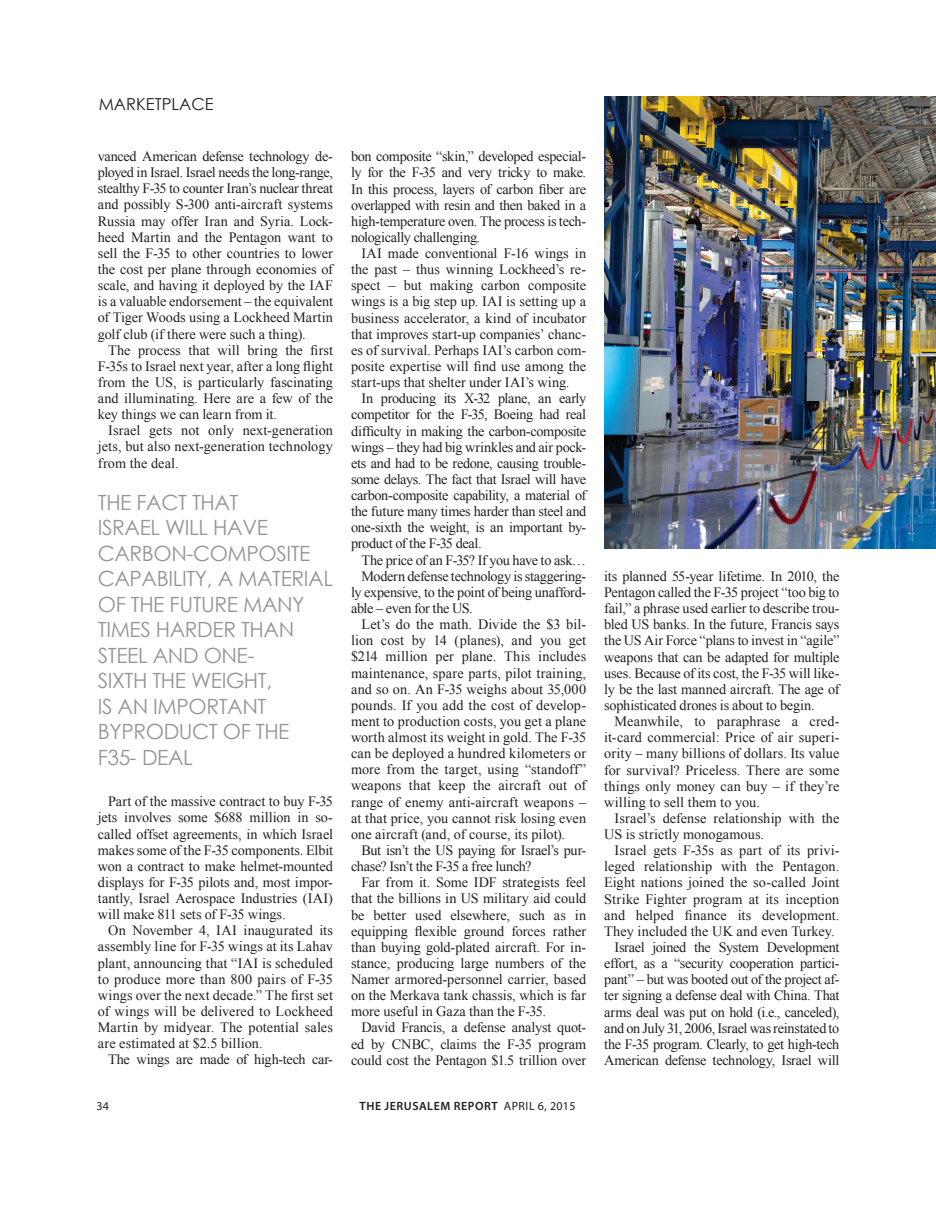
<style>
.page{position:relative;width:936px;height:1212px;background:#fff}
.page>*{position:absolute;margin:0;border:0;box-sizing:border-box;transform-origin:0 0}
.t1{font:21px/25.5px "Century Gothic";letter-spacing:-.02em;color:#939598}
.t2{font:16.5px "Century Gothic";color:#231f20}
.t3{font:14.25px/16.2px "Times New Roman";letter-spacing:-.005em;color:#231f20;text-align:justify}
.t4{font:14.25px "Times New Roman";letter-spacing:-.025em;color:#231f20}
.t5{font:14.25px "Times New Roman";letter-spacing:-.03em;color:#231f20}
.t6{font:600 12px "Myriad Pro";letter-spacing:.045em;color:#231f20}
.t7{font:12px "Myriad Pro";color:#231f20}
.s1{font-weight:400}
</style>
<div class="page">
<img style="left:604px;top:97px;width:331px;height:452px">
<p class="t2" style="left:99px;top:93px;width:116px">MARKETPLACE</p>
<p class="t3" style="left:98px;top:148px;width:237px">vanced American defense technology de&shy;ployed in Israel. Israel needs the long-range, stealthy F-35 to counter Iran’s nuclear threat and possibly S-300 anti-aircraft systems Russia may offer Iran and Syria. Lock&shy;heed Martin and the Pentagon want to sell the F-35 to other countries to lower the cost per plane through economies of scale, and having it deployed by the IAF is a valuable endorsement – the equivalent of Tiger Woods using a Lockheed Martin golf club (if there were such a thing).</p>
<p class="t3" style="left:98px;top:342px;width:237px;text-indent:10px">The process that will bring the first F-35s to Israel next year, after a long flight from the US, is particularly fascinating and illuminating. Here are a few of the key things we can learn from it.</p>
<p class="t3" style="left:98px;top:422px;width:237px;text-indent:10px">Israel gets not only next-generation jets, but also next-generation technology from the deal.</p>
<h1 class="t1" style="left:98px;top:489px;width:237px">THE FACT THAT<br>ISRAEL WILL HAVE<br>CARBON-COMPOSITE<br>CAPABILITY, A MATERIAL<br>OF THE FUTURE MANY<br>TIMES HARDER THAN<br>STEEL AND ONE-<br>SIXTH THE WEIGHT,<br>IS AN IMPORTANT<br>BYPRODUCT OF THE<br>F35- DEAL</h1>
<p class="t3" style="left:98px;top:793px;width:237px;text-indent:10px">Part of the massive contract to buy F-35 jets involves some $688 million in so&shy;called offset agreements, in which Israel makes some of the F-35 components. Elbit won a contract to make helmet-mounted displays for F-35 pilots and, most impor&shy;tantly, Israel Aerospace Industries (IAI) will make 811 sets of F-35 wings.</p>
<p class="t3" style="left:98px;top:922px;width:237px;text-indent:10px">On November 4, IAI inaugurated its assembly line for F-35 wings at its Lahav plant, announcing that “IAI is scheduled to produce more than 800 pairs of F-35 wings over the next decade.” The first set of wings will be delivered to Lockheed Martin by midyear. The potential sales are estimated at $2.5 billion.</p>
<p class="t3" style="left:108px;top:1051px;width:226px">The wings are made of high-tech car-</p>
<p class="t3" style="left:351px;top:148px;width:237px">bon composite “skin,” developed especial&shy;ly for the F-35 and very tricky to make.<br>In this process, layers of carbon fiber are overlapped with resin and then baked in a high-temperature oven. The process is tech&shy;nologically challenging.</p>
<p class="t3" style="left:351px;top:245px;width:237px;text-indent:10px">IAI made conventional F-16 wings in the past – thus winning Lockheed’s re&shy;spect – but making carbon composite wings is a big step up. IAI is setting up a business accelerator, a kind of incubator that improves start-up companies’ chanc&shy;es of survival. Perhaps IAI’s carbon com&shy;posite expertise will find use among the start-ups that shelter under IAI’s wing.</p>
<p class="t3" style="left:351px;top:390px;width:237px;text-indent:10px">In producing its X-32 plane, an early competitor for the F-35, Boeing had real difficulty in making the carbon-composite wings – they had big wrinkles and air pock&shy;ets and had to be redone, causing trouble&shy;some delays. The fact that Israel will have carbon-composite capability, a material of the future many times harder than steel and one-sixth the weight, is an important by&shy;product of the F-35 deal.</p>
<p class="t4" style="left:361px;top:550px;width:226px">The price of an F-35? If you have to ask…</p>
<p class="t4" style="left:361px;top:566px;width:226px">Modern defense technology is staggering-</p>
<p class="t4" style="left:351px;top:582px;width:237px">ly expensive, to the point of being unafford-</p>
<p class="t5" style="left:351px;top:599px;width:123px">able – even for the US.</p>
<p class="t3" style="left:361px;top:616px;width:226px">Let’s do the math. Divide the $3 bil-</p>
<p class="t3" style="left:351px;top:632px;width:237px">lion cost by 14 (planes), and you get</p>
<p class="t3" style="left:351px;top:648px;width:237px">$214 million per plane. This includes</p>
<p class="t3" style="left:351px;top:664px;width:237px">maintenance, spare parts, pilot training,</p>
<p class="t3" style="left:351px;top:680px;width:237px">and so on. An F-35 weighs about 35,000</p>
<p class="t3" style="left:351px;top:697px;width:237px">pounds. If you add the cost of develop-</p>
<p class="t3" style="left:351px;top:713px;width:237px">ment to production costs, you get a plane</p>
<p class="t3" style="left:351px;top:729px;width:237px">worth almost its weight in gold. The F-35</p>
<p class="t3" style="left:351px;top:745px;width:237px">can be deployed a hundred kilometers or</p>
<p class="t3" style="left:351px;top:761px;width:237px">more from the target, using “standoff”</p>
<p class="t3" style="left:351px;top:777px;width:237px">weapons that keep the aircraft out of</p>
<p class="t3" style="left:351px;top:793px;width:237px">range of enemy anti-aircraft weapons –</p>
<p class="t3" style="left:351px;top:810px;width:237px">at that price, you cannot risk losing even</p>
<p class="t3" style="left:351px;top:826px;width:215px">one aircraft (and, of course, its pilot).</p>
<p class="t4" style="left:361px;top:841px;width:226px">But isn’t the US paying for Israel’s pur-</p>
<p class="t4" style="left:351px;top:857px;width:182px">chase? Isn’t the F-35 a free lunch?</p>
<p class="t3" style="left:361px;top:874px;width:226px">Far from it. Some IDF strategists feel</p>
<p class="t3" style="left:351px;top:890px;width:237px">that the billions in US military aid could</p>
<p class="t3" style="left:351px;top:906px;width:237px">be better used elsewhere, such as in</p>
<p class="t3" style="left:351px;top:922px;width:237px">equipping flexible ground forces rather</p>
<p class="t3" style="left:351px;top:939px;width:237px">than buying gold-plated aircraft. For in-</p>
<p class="t3" style="left:351px;top:955px;width:237px">stance, producing large numbers of the</p>
<p class="t3" style="left:351px;top:971px;width:237px">Namer armored-personnel carrier, based</p>
<p class="t3" style="left:351px;top:987px;width:237px">on the Merkava tank chassis, which is far</p>
<p class="t3" style="left:351px;top:1003px;width:196px">more useful in Gaza than the F-35.</p>
<p class="t3" style="left:361px;top:1019px;width:226px">David Francis, a defense analyst quot-</p>
<p class="t3" style="left:351px;top:1035px;width:237px">ed by CNBC, claims the F-35 program</p>
<p class="t3" style="left:351px;top:1051px;width:237px">could cost the Pentagon $1.5 trillion over</p>
<p class="t7" style="left:97px;top:1098px;width:14px">34</p>
<p class="t6" style="left:359px;top:1098px;width:217px">THE JERUSALEM REPORT <span class="s1">APRIL 6, 2015</span></p>
<p class="t3" style="left:604px;top:568px;width:237px">its planned 55-year lifetime. In 2010, the Pentagon called the F-35 project “too big to fail,” a phrase used earlier to describe trou&shy;bled US banks. In the future, Francis says the US Air Force “plans to invest in “agile” weapons that can be adapted for multiple uses. Because of its cost, the F-35 will like&shy;ly be the last manned aircraft. The age of sophisticated drones is about to begin.</p>
<p class="t3" style="left:604px;top:713px;width:237px;text-indent:10px">Meanwhile, to paraphrase a cred&shy;it-card commercial: Price of air superi&shy;ority – many billions of dollars. Its value for survival? Priceless. There are some things only money can buy – if they’re willing to sell them to you.</p>
<p class="t3" style="left:604px;top:810px;width:237px;text-indent:10px">Israel’s defense relationship with the<br>US is strictly monogamous.</p>
<p class="t3" style="left:614px;top:842px;width:226px">Israel gets F-35s as part of its privi-</p>
<p class="t3" style="left:604px;top:858px;width:237px">leged relationship with the Pentagon.</p>
<p class="t3" style="left:604px;top:874px;width:237px">Eight nations joined the so-called Joint</p>
<p class="t3" style="left:604px;top:890px;width:237px">Strike Fighter program at its inception</p>
<p class="t3" style="left:604px;top:906px;width:237px">and helped finance its development.</p>
<p class="t3" style="left:604px;top:923px;width:232px">They included the UK and even Turkey.</p>
<p class="t4" style="left:614px;top:937px;width:226px">Israel joined the System Development</p>
<p class="t3" style="left:604px;top:955px;width:237px">effort, as a “security cooperation partici-</p>
<p class="t4" style="left:604px;top:970px;width:237px">pant” – but was booted out of the project af-</p>
<p class="t3" style="left:604px;top:987px;width:237px">ter signing a defense deal with China. That</p>
<p class="t4" style="left:604px;top:1002px;width:237px">arms deal was put on hold (i.e., canceled),</p>
<p class="t3" style="left:604px;top:1019px;width:237px">and on July 31, 2006, Israel was reinstated to</p>
<p class="t4" style="left:604px;top:1034px;width:237px">the F-35 program. Clearly, to get high-tech</p>
<p class="t3" style="left:604px;top:1052px;width:237px">American defense technology, Israel will</p>
</div>
